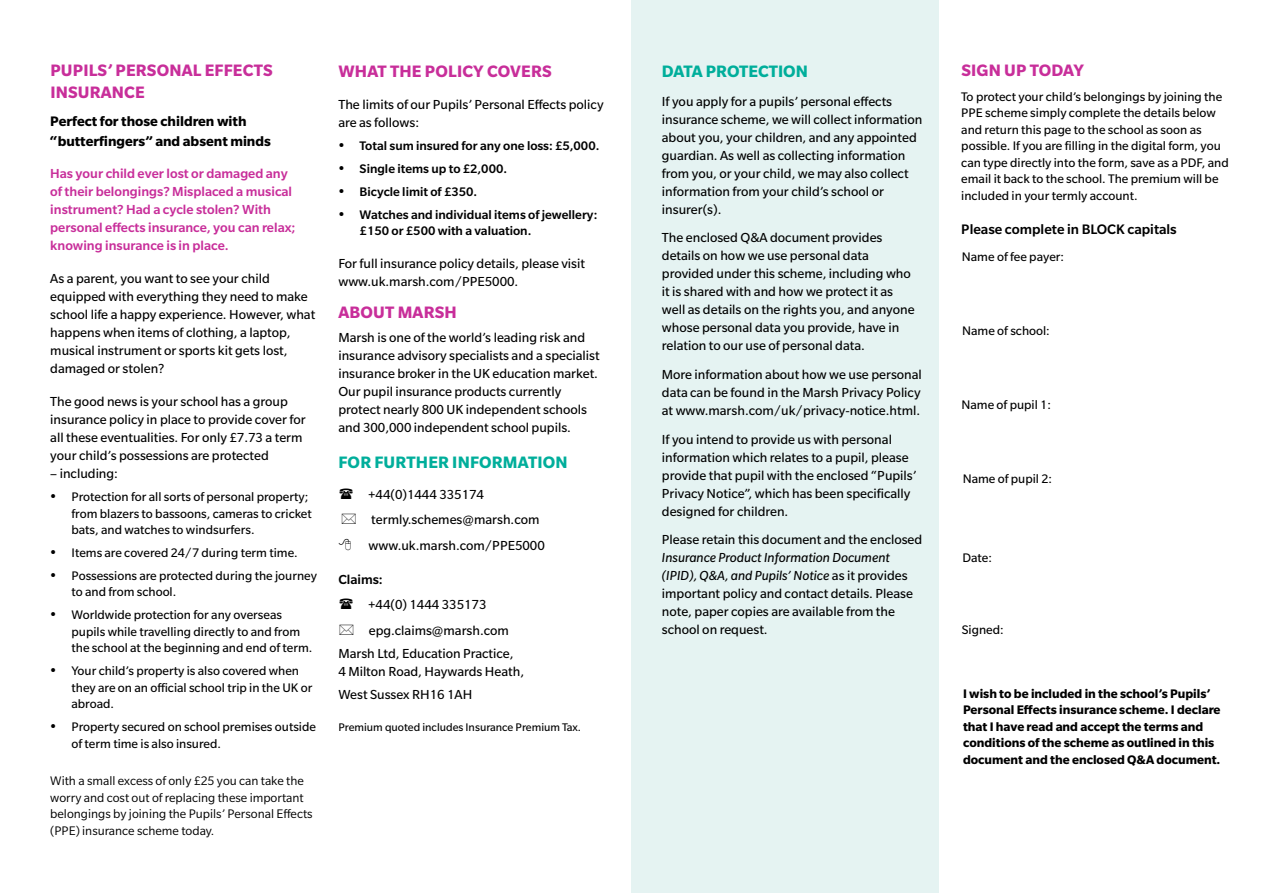
<style>
.page{position:relative;width:1263px;height:893px;background:#fff}
.page>*{position:absolute;margin:0;border:0;box-sizing:border-box;transform-origin:0 0}
.t1{font:700 18px/22.5px "Slate Pro";letter-spacing:.01em;color:#c82e9a}
.t2{font:700 18px "Slate Pro";letter-spacing:.01em;color:#00ae9b}
.t3{font:700 15px/19.5px "Slate Pro";color:#000}
.t4{font:500 15px "Slate Pro";color:#000}
.t5{font:14.25px/18px "Slate Pro";color:#000}
.t6{font:500 14.25px/18px "Slate Pro";color:#c82e9a}
.t7{font:500 14.25px "Slate Pro";color:#000}
.t8{font:13.5px/16.5px "Slate Pro";color:#000}
.t9{font:700 13.5px/16.5px "Slate Pro";color:#000}
.t10{font:13.5px/16.5px "Slate Pro";color:#000}
.t11{font:500 13.5px/23px "Slate Pro";color:#000}
.t12{font:12px "Slate Pro";color:#000}
.s1{font-style:italic}
</style>
<div class="page">
<div style="left:631px;top:0;width:308px;height:893px;background:#e5f3f2"></div>
<p class="t1" style="left:50px;top:58px;width:224px">PUPILS’ PERSONAL EFFECTS<br>INSURANCE</p>
<p class="t3" style="left:50px;top:111px;width:222px">Perfect for those children with “butterfingers” and absent minds</p>
<p class="t6" style="left:50px;top:165px;width:247px">Has your child ever lost or damaged any of their belongings? Misplaced a musical instrument? Had a cycle stolen? With personal effects insurance, you can relax; knowing insurance is in place.</p>
<p class="t5" style="left:50px;top:270px;width:266px">As a parent, you want to see your child equipped with everything they need to make school life a happy experience. However, what happens when items of clothing, a laptop, musical instrument or sports kit gets lost, damaged or stolen?</p>
<p class="t5" style="left:50px;top:393px;width:257px">The good news is your school has a group insurance policy in place to provide cover for all these eventualities. For only £7.73 a term your child’s possessions are protected</p>
<p class="t5" style="left:50px;top:465px;width:69px">– including:</p>
<p class="t8" style="left:72px;top:488px;width:242px">Protection for all sorts of personal property; from blazers to bassoons, cameras to cricket bats, and watches to windsurfers.</p>
<p class="t8" style="left:72px;top:541px;width:247px;line-height:23px">Items are covered 24/7 during term time.<br>Possessions are protected during the journey</p>
<p class="t8" style="left:72px;top:581px;width:212px;line-height:23px">to and from school.<br>Worldwide protection for any overseas</p>
<p class="t8" style="left:72px;top:623px;width:242px">pupils while travelling directly to and from the school at the beginning and end of term.</p>
<p class="t8" style="left:72px;top:663px;width:242px">Your child’s property is also covered when they are on an official school trip in the UK or abroad.</p>
<p class="t8" style="left:72px;top:718px;width:246px">Property secured on school premises outside of term time is also insured.</p>
<p class="t10" style="left:50px;top:773px;width:264px">With a small excess of only £25 you can take the worry and cost out of replacing these important belongings by joining the Pupils’ Personal Effects (PPE) insurance scheme today.</p>
<p class="t1" style="left:338px;top:59px;width:215px">WHAT THE POLICY COVERS</p>
<p class="t5" style="left:338px;top:96px;width:267px">The limits of our Pupils’ Personal Effects policy are as follows:</p>
<p class="t11" style="left:360px;top:134px;width:241px">Total sum insured for any one loss: £5,000.<br>Single items up to £2,000.<br>Bicycle limit of £350.<br>Watches and individual items of jewellery:</p>
<p class="t11" style="left:360px;top:220px;width:173px">£150 or £500 with a valuation.</p>
<p class="t5" style="left:338px;top:255px;width:248px">For full insurance policy details, please visit www.uk.marsh.com/PPE5000.</p>
<p class="t1" style="left:338px;top:301px;width:120px">ABOUT MARSH</p>
<p class="t5" style="left:338px;top:329px;width:263px">Marsh is one of the world’s leading risk and insurance advisory specialists and a specialist insurance broker in the UK education market.<br>Our pupil insurance products currently protect nearly 800 UK independent schools and 300,000 independent school pupils.</p>
<p class="t2" style="left:338px;top:453px;width:231px">FOR FURTHER INFORMATION</p>
<p class="t5" style="left:368px;top:482px;width:178px;line-height:25.5px">+44(0)1444 335174 termly.schemes@marsh.com www.uk.marsh.com/PPE5000</p>
<p class="t7" style="left:338px;top:572px;width:46px">Claims:</p>
<p class="t5" style="left:368px;top:592px;width:142px;line-height:25.5px">+44(0) 1444 335173 epg.claims@marsh.com</p>
<p class="t5" style="left:338px;top:644px;width:187px">Marsh Ltd, Education Practice,<br>4 Milton Road, Haywards Heath,</p>
<p class="t5" style="left:338px;top:686px;width:135px">West Sussex RH16 1AH</p>
<p class="t12" style="left:338px;top:721px;width:244px">Premium quoted includes Insurance Premium Tax.</p>
<p class="t2" style="left:662px;top:61px;width:148px">DATA PROTECTION</p>
<p class="t5" style="left:662px;top:92px;width:262px">If you apply for a pupils’ personal effects insurance scheme, we will collect information about you, your children, and any appointed guardian. As well as collecting information from you, or your child, we may also collect information from your child’s school or insurer(s).</p>
<p class="t5" style="left:662px;top:229px;width:254px">The enclosed Q&amp;A document provides details on how we use personal data provided under this scheme, including who it is shared with and how we protect it as well as details on the rights you, and anyone whose personal data you provide, have in relation to our use of personal data.</p>
<p class="t5" style="left:662px;top:365px;width:261px;text-align:justify">More information about how we use personal data can be found in the Marsh Privacy Policy at www.marsh.com/uk/privacy-notice.html.</p>
<p class="t5" style="left:662px;top:430px;width:256px">If you intend to provide us with personal information which relates to a pupil, please provide that pupil with the enclosed “Pupils’ Privacy Notice”, which has been specifically designed for children.</p>
<p class="t5" style="left:662px;top:531px;width:262px">Please retain this document and the enclosed</p>
<p class="t5" style="left:662px;top:549px;width:253px"><span class="s1">Insurance Product Information Document (IPID), Q&amp;A, and Pupils’ Notice</span> as it provides important policy and contact details. Please note, paper copies are available from the school on request.</p>
<p class="t1" style="left:961px;top:58px;width:124px">SIGN UP TODAY</p>
<p class="t8" style="left:961px;top:88px;width:269px">To protect your child’s belongings by joining the PPE scheme simply complete the details below and return this page to the school as soon as possible. If you are filling in the digital form, you can type directly into the form, save as a PDF, and email it back to the school. The premium will be included in your termly account.</p>
<p class="t4" style="left:961px;top:221px;width:217px">Please complete in BLOCK capitals</p>
<p class="t8" style="left:962px;top:248px;width:104px">Name of fee payer:</p>
<p class="t8" style="left:962px;top:323px;width:89px">Name of school:</p>
<p class="t8" style="left:961px;top:397px;width:91px">Name of pupil 1:</p>
<p class="t8" style="left:963px;top:470px;width:91px">Name of pupil 2:</p>
<p class="t8" style="left:962px;top:549px;width:31px">Date:</p>
<p class="t8" style="left:962px;top:622px;width:43px">Signed:</p>
<p class="t9" style="left:963px;top:685px;width:259px">I wish to be included in the school’s Pupils’ Personal Effects insurance scheme. I declare that I have read and accept the terms and conditions of the scheme as outlined in this document and the enclosed Q&amp;A document.</p>
</div>
